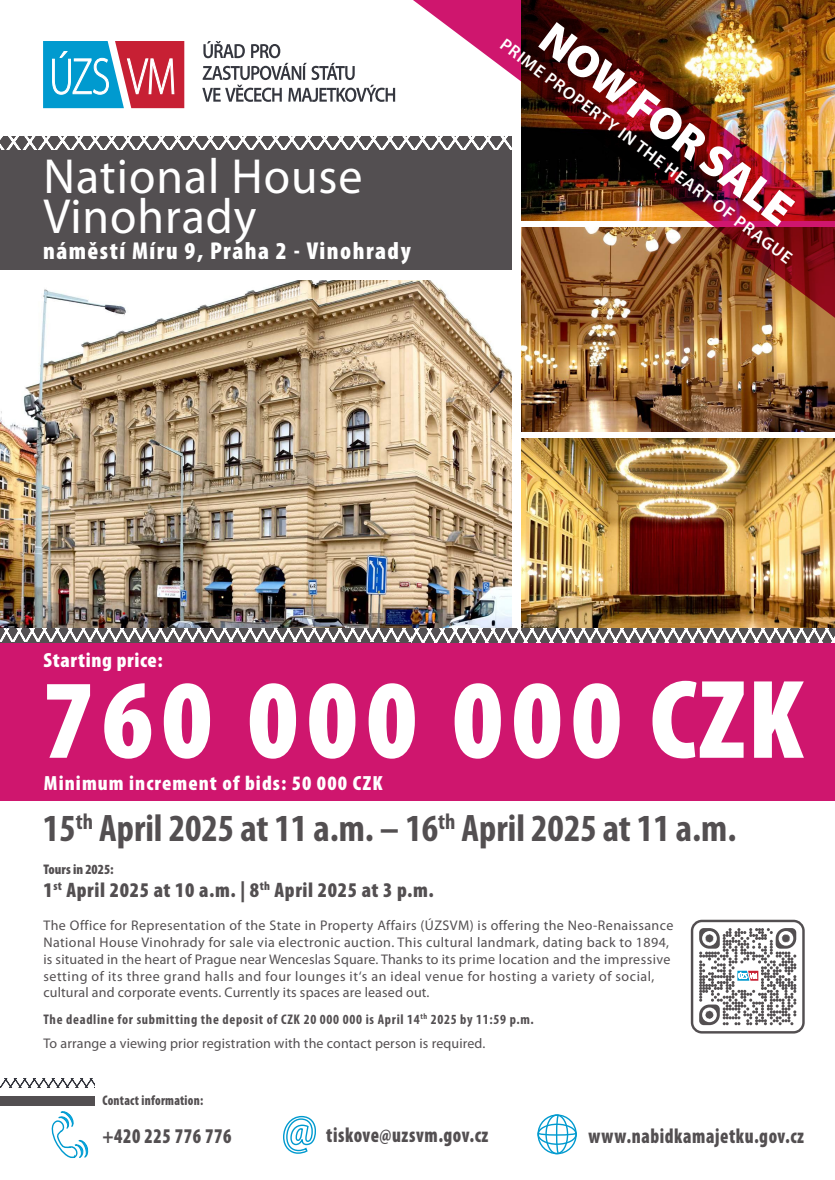
<style>
.page{position:relative;width:835px;height:1180px;background:#fff}
.page>*{position:absolute;margin:0;border:0;box-sizing:border-box;transform-origin:0 0}
.t1{font:900 condensed 113.19px "Myriad Pro";letter-spacing:.07em;color:#fff}
.t2{font:49.49px/39.9px "Myriad Pro";letter-spacing:.02em;color:#fff}
.t3{font:900 45.5px "Myriad Pro";color:#fff}
.t4{font:700 condensed 38.5px "Myriad Pro";color:#534f51}
.t5{font:900 condensed 24.5px "Myriad Pro";letter-spacing:.06em;color:#fff}
.t6{font:900 condensed 21px "Myriad Pro";letter-spacing:.03em;color:#534f51;scale:.9 1}
.t7{font:900 condensed 21px "Myriad Pro";letter-spacing:.03em;color:#534f51}
.t8{font:900 condensed 20.58px "Myriad Pro";letter-spacing:.05em;color:#fff}
.t9{font:900 condensed 20.58px "Myriad Pro";letter-spacing:.03em;color:#fff}
.t10{font:600 17.5px "Myriad Pro";color:#fff}
.t11{font:14px/16.8px "Myriad Pro";letter-spacing:.03em;color:#534f51}
.t12{font:700 condensed 14px/23.7px "Myriad Pro";letter-spacing:.05em;color:#534f51}
.t13{font:900 condensed 14px "Myriad Pro";letter-spacing:.02em;color:#534f51;scale:.9 1}
.t14{font:900 condensed 14px "Myriad Pro";color:#534f51}
.s1{font-weight:400;font-stretch:normal}
</style>
<div class="page">
<img style="left:0;top:280px;width:512px;height:349px">
<img style="left:521px;top:325px;width:313px;height:107px">
<img style="left:521px;top:438px;width:313px;height:191px">
<svg style="left:0;top:642px;width:831px;height:1px"></svg>
<div style="left:0;top:643px;width:834px;height:158px;background:#cf166e"></div>
<div style="left:0;top:136px;width:512px;height:133px;background:#534f51"></div>
<svg style="left:43px;top:41px;width:141px;height:67px"></svg>
<svg style="left:202px;top:41px;width:193px;height:61px"></svg>
<svg style="left:0;top:136px;width:411px;height:13px"></svg>
<img style="left:411px;top:0;width:423px;height:325px">
<svg style="left:0;top:1078px;width:94px;height:9px"></svg>
<div style="left:0;top:1096px;width:94px;height:9px;background:#534f51"></div>
<svg style="left:47px;top:1098px;width:48px;height:61px"></svg>
<svg style="left:283px;top:1115px;width:33px;height:39px"></svg>
<svg style="left:537px;top:1114px;width:40px;height:41px"></svg>
<svg style="left:0;top:629px;width:834px;height:13px"></svg>
<svg style="left:699px;top:928px;width:97px;height:97px"></svg>
<div style="left:690px;top:919px;width:114px;height:114px;border:2px solid #534f51;border-radius:10px"></div>
<h2 class="t2" style="left:43px;top:156px;width:321px">National House<br>Vinohrady</h2>
<h3 class="t5" style="left:43px;top:235px;width:369px">náměstí Míru 9, Praha 2 - Vinohrady</h3>
<h3 class="t3" style="left:563px;top:8px;width:305px;rotate:37deg">NOW FOR SALE</h3>
<p class="t10" style="left:509px;top:33px;width:362px;rotate:37deg">PRIME PROPERTY IN THE HEART OF PRAGUE</p>
<h3 class="t9" style="left:43px;top:647px;width:121px">Starting price:</h3>
<h1 class="t1" style="left:42px;top:647px;width:762px">760 000 000 CZK</h1>
<h3 class="t8" style="left:44px;top:769px;width:340px">Minimum increment of bids: 50 000 CZK</h3>
<h3 class="t4" style="left:43px;top:804px;width:694px">15<sup>th</sup> April 2025 at 11 a.m. – 16<sup>th</sup> April 2025 at 11 a.m.</h3>
<p class="t14" style="left:43px;top:861px;width:72px">Tours in 2025:</p>
<h3 class="t7" style="left:43px;top:876px;width:392px">1<sup>st</sup> April 2025 at 10 a.m. | 8<sup>th</sup> April 2025 at 3 p.m.</h3>
<p class="t11" style="left:43px;top:917px;width:631px">The Office for Representation of the State in Property Affairs (ÚZSVM) is offering the Neo-Renaissance National House Vinohrady for sale via electronic auction. This cultural landmark, dating back to 1894, is situated in the heart of Prague near Wenceslas Square. Thanks to its prime location and the impressive setting of its three grand halls and four lounges it‘s an ideal venue for hosting a variety of social, cultural and corporate events. Currently its spaces are leased out.</p>
<p class="t12" style="left:43px;top:1007px;width:492px">The deadline for submitting the deposit of CZK 20 000 000 is April 14<sup>th</sup> 2025 by 11:59 p.m.<br><span class="s1">To arrange a viewing prior registration with the contact person is required.</span></p>
<p class="t13" style="left:102px;top:1091px;width:113px">Contact information:</p>
<h3 class="t6" style="left:102px;top:1122px;width:145px">+420 225 776 776</h3>
<h3 class="t6" style="left:326px;top:1122px;width:182px">tiskove@uzsvm.gov.cz</h3>
<h3 class="t6" style="left:588px;top:1122px;width:241px">www.nabidkamajetku.gov.cz</h3>
</div>
